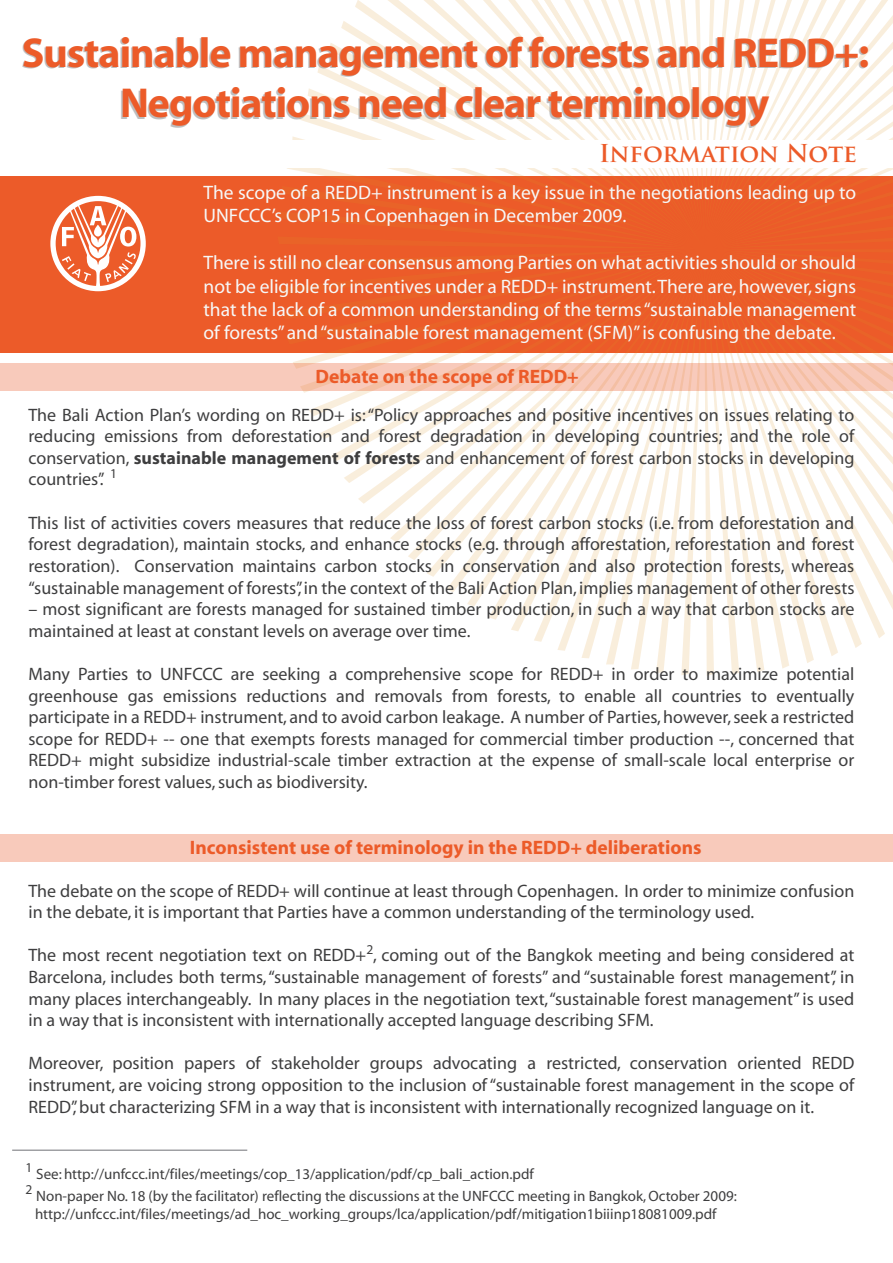
<style>
.page{position:relative;width:893px;height:1263px;background:#fff}
.page>*{position:absolute;margin:0;border:0;box-sizing:border-box;transform-origin:0 0}
.t1{font:700 42px/50.4px "Myriad";letter-spacing:-.025em;color:#ec5b29;text-align:center}
.t2{font:700 24px "Trajan Pro";letter-spacing:-.01em;color:#ec5b29}
.t3{font:19.5px/23.4px "Myriad";color:#f6f8f8}
.t4{font:700 19.5px "Myriad";color:#ec5b29}
.t5{font:18px/21.6px "Myriad";color:#3e3e3f;text-align:justify}
.t6{font:15px/18px "Myriad";color:#3e3e3f}
.t7{font:13.5px "Myriad";color:#3e3e3f}
.s1{font-weight:700}
</style>
<div class="page">
<div style="left:0;top:176px;width:893px;height:177px;background:#ec5b29"></div>
<svg style="left:278px;top:0;width:615px;height:676px"></svg>
<svg style="left:317px;top:65px;width:12px;height:184px"></svg>
<svg style="left:329px;top:43px;width:12px;height:206px"></svg>
<svg style="left:341px;top:21px;width:14px;height:228px"></svg>
<svg style="left:355px;top:0;width:15px;height:249px"></svg>
<svg style="left:370px;top:0;width:16px;height:249px"></svg>
<svg style="left:386px;top:0;width:18px;height:249px"></svg>
<svg style="left:404px;top:0;width:18px;height:249px"></svg>
<svg style="left:422px;top:0;width:19px;height:249px"></svg>
<svg style="left:441px;top:0;width:21px;height:249px"></svg>
<svg style="left:462px;top:0;width:242px;height:249px"></svg>
<svg style="left:50px;top:196px;width:96px;height:95px"></svg>
<svg style="left:0;top:363px;width:893px;height:27px;fill:#f8cabb"></svg>
<div style="left:0;top:140px;width:893px;height:28px;background:#fff"></div>
<div style="left:0;top:835px;width:893px;height:27px;background:#f8cabb"></div>
<hr style="left:12px;top:1149px;width:235px;height:2px;background:#808285">
<h1 class="t1" style="left:22px;top:29px;width:849px">Sustainable management of forests and REDD+:<br>Negotiations need clear terminology</h1>
<h2 class="t2" style="left:599px;top:139px;width:259px">Information Note</h2>
<p class="t3" style="left:203px;top:182px;width:654px">The scope of a REDD+ instrument is a key issue in the negotiations leading up to<br>UNFCCC’s COP15 in Copenhagen in December 2009.</p>
<p class="t3" style="left:203px;top:252px;width:654px;text-align:justify">There is still no clear consensus among Parties on what activities should or should not be eligible for incentives under a REDD+ instrument. There are, however, signs that the lack of a common understanding of the terms “sustainable management of forests” and “sustainable forest management (SFM)” is confusing the debate.</p>
<p class="t4" style="left:316px;top:367px;width:265px">Debate on the scope of REDD+</p>
<p class="t5" style="left:28px;top:405px;width:827px">The Bali Action Plan’s wording on REDD+ is: “Policy approaches and positive incentives on issues relating to reducing emissions from deforestation and forest degradation in developing countries; and the role of conservation, <span class="s1">sustainable management of forests</span> and enhancement of forest carbon stocks in developing countries”. <sup>1</sup></p>
<p class="t5" style="left:28px;top:513px;width:827px">This list of activities covers measures that reduce the loss of forest carbon stocks (i.e. from deforestation and forest degradation), maintain stocks, and enhance stocks (e.g. through afforestation, reforestation and forest restoration). Conservation maintains carbon stocks in conservation and also protection forests, whereas “sustainable management of forests”, in the context of the Bali Action Plan, implies management of other forests</p>
<p class="t5" style="left:28px;top:599px;width:827px">– most significant are forests managed for sustained timber production, in such a way that carbon stocks are maintained at least at constant levels on average over time.</p>
<p class="t5" style="left:28px;top:664px;width:827px">Many Parties to UNFCCC are seeking a comprehensive scope for REDD+ in order to maximize potential greenhouse gas emissions reductions and removals from forests, to enable all countries to eventually participate in a REDD+ instrument, and to avoid carbon leakage. A number of Parties, however, seek a restricted scope for REDD+ -- one that exempts forests managed for commercial timber production --, concerned that REDD+ might subsidize industrial-scale timber extraction at the expense of small-scale local enterprise or non-timber forest values, such as biodiversity.</p>
<p class="t4" style="left:190px;top:837px;width:513px">Inconsistent use of terminology in the REDD+ deliberations</p>
<p class="t5" style="left:28px;top:880px;width:827px">The debate on the scope of REDD+ will continue at least through Copenhagen. In order to minimize confusion in the debate, it is important that Parties have a common understanding of the terminology used.</p>
<p class="t5" style="left:28px;top:945px;width:827px">The most recent negotiation text on REDD+<sup>2</sup>, coming out of the Bangkok meeting and being considered at Barcelona, includes both terms, “sustainable management of forests” and “sustainable forest management”, in many places interchangeably. In many places in the negotiation text, “sustainable forest management” is used in a way that is inconsistent with internationally accepted language describing SFM.</p>
<p class="t5" style="left:28px;top:1053px;width:827px">Moreover, position papers of stakeholder groups advocating a restricted, conservation oriented REDD instrument, are voicing strong opposition to the inclusion of “sustainable forest management in the scope of REDD”, but characterizing SFM in a way that is inconsistent with internationally recognized language on it.</p>
<p class="t7" style="left:26px;top:1161px;width:8px">1</p>
<p class="t6" style="left:36px;top:1166px;width:499px">See: http://unfccc.int/files/meetings/cop_13/application/pdf/cp_bali_action.pdf</p>
<p class="t7" style="left:26px;top:1182px;width:8px">2</p>
<p class="t6" style="left:35px;top:1188px;width:703px">Non-paper No. 18 (by the facilitator) reflecting the discussions at the UNFCCC meeting in Bangkok, October 2009: http://unfccc.int/files/meetings/ad_hoc_working_groups/lca/application/pdf/mitigation1biiinp18081009.pdf</p>
</div>
